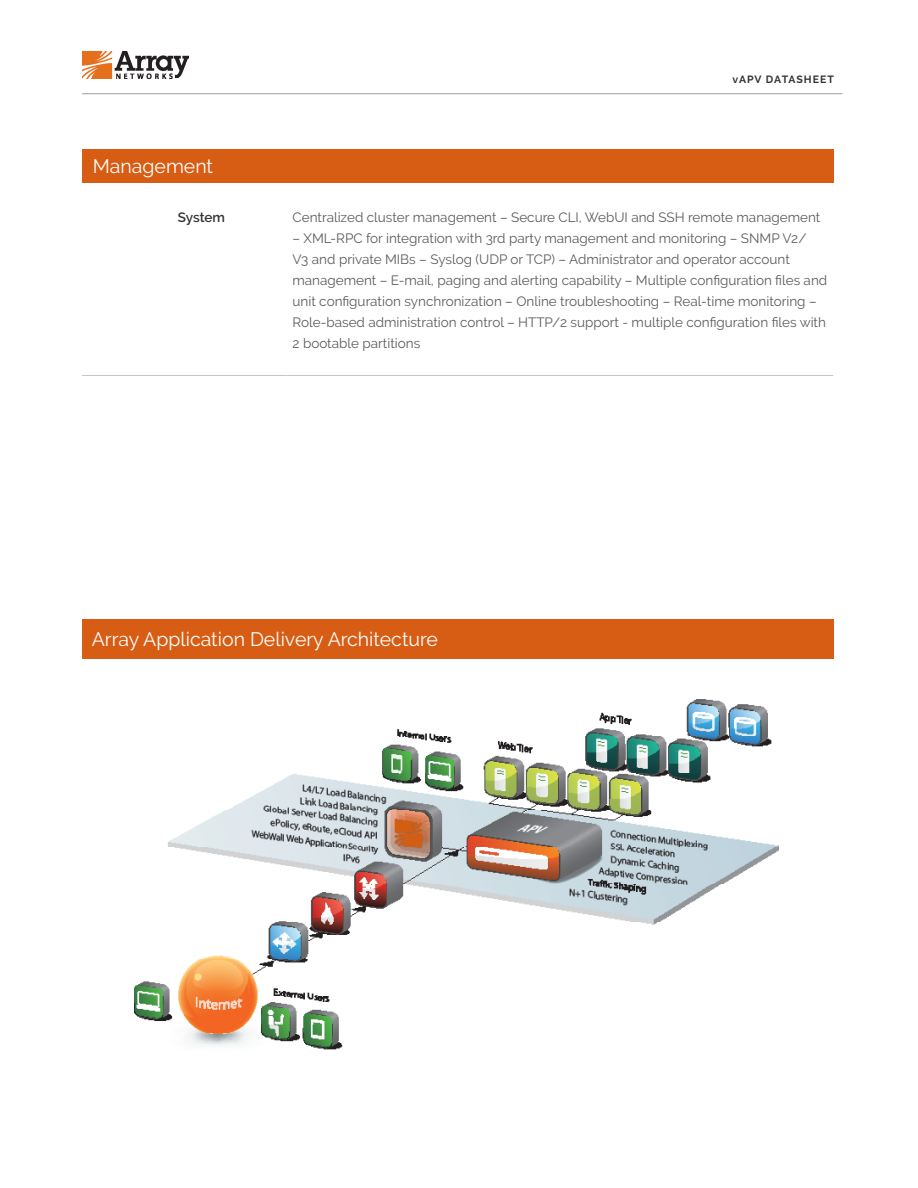
<style>
.page{position:relative;width:918px;height:1188px;background:#fff}
.page>*{position:absolute;margin:0;border:0;box-sizing:border-box;transform-origin:0 0}
.secondary_header{font:19.5px "Raleway";color:#fff}
.table_text{font:13.5px/21px "Raleway";color:#5c5c5c}
.body_dark{font:600 13.5px "Raleway";letter-spacing:-.01em;color:#333}
.t1{font:700 10.5px "Raleway";letter-spacing:.09em;color:#333}
</style>
<div class="page">
<hr style="left:82px;top:93px;width:760px;height:1px;background:#9d9fa2">
<img style="left:82px;top:51px;width:106px;height:28px">
<img style="left:134px;top:699px;width:645px;height:351px">
<div style="left:82px;top:620px;width:752px;height:39px;background:#d75d14"></div>
<div style="left:82px;top:149px;width:751px;height:34px;background:#d75d14"></div>
<hr style="left:82px;top:375px;width:149px;height:1px;background:#c4c5c7">
<hr style="left:231px;top:375px;width:56px;height:1px;background:#c4c5c7">
<hr style="left:287px;top:375px;width:546px;height:1px;background:#c4c5c7">
<p class="t1" style="left:733px;top:73px;width:103px">vAPV DATASHEET</p>
<p class="secondary_header" style="left:93px;top:155px;width:122px">Management</p>
<p class="body_dark" style="left:178px;top:210px;width:49px">System</p>
<p class="table_text" style="left:293px;top:207px;width:529px">Centralized cluster management – Secure CLI, WebUI and SSH remote management</p>
<p class="table_text" style="left:293px;top:228px;width:536px">– XML-RPC for integration with 3rd party management and monitoring – SNMP V2/<br>V3 and private MIBs – Syslog (UDP or TCP) – Administrator and operator account management – E-mail, paging and alerting capability – Multiple configuration files and unit configuration synchronization – Online troubleshooting – Real-time monitoring – Role-based administration control – HTTP/2 support - multiple configuration files with 2 bootable partitions</p>
<p class="secondary_header" style="left:92px;top:628px;width:348px">Array Application Delivery Architecture</p>
</div>
